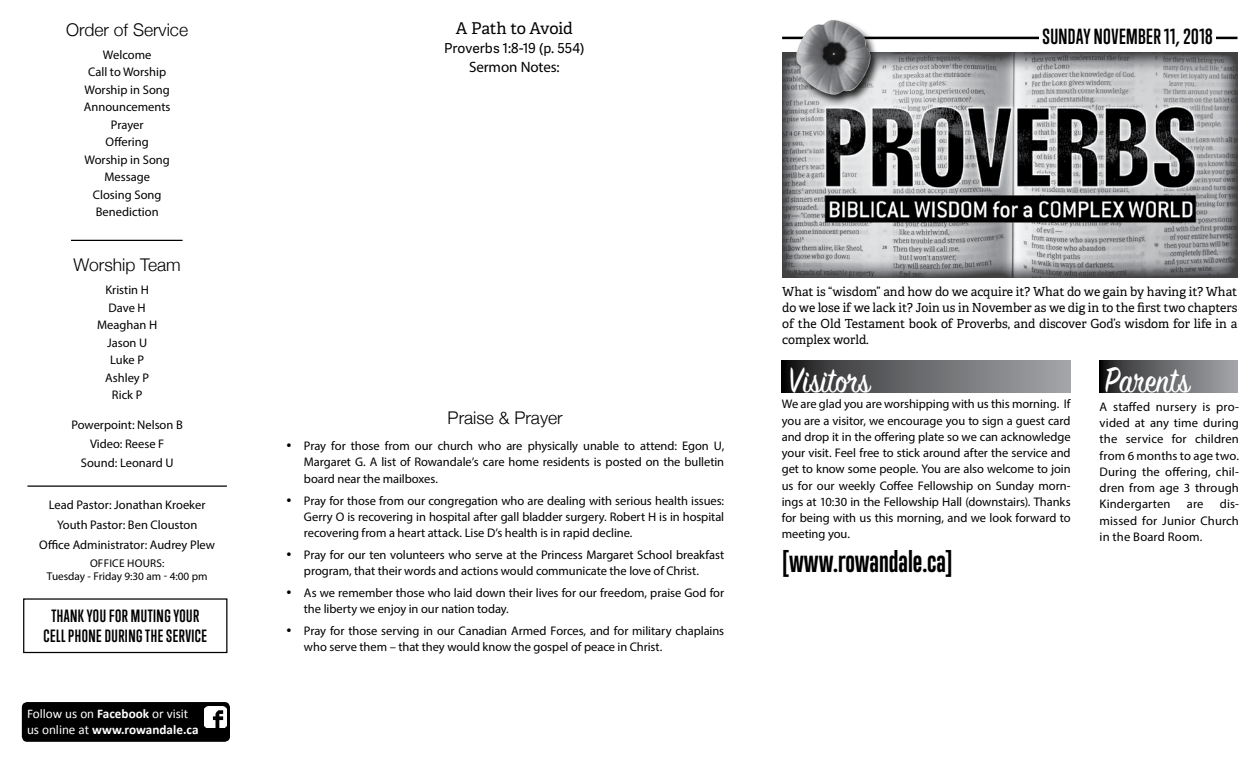
<style>
.page{position:relative;width:1260px;height:765px;background:#fff}
.page>*{position:absolute;margin:0;border:0;box-sizing:border-box;transform-origin:0 0}
.t1{font:italic 40px "Sign Painter House Script";color:#fff;scale:.9 1}
.t2{font:700 28.75px "Trump Gothic Pro";color:#000}
.t3{font:700 20px "Trump Gothic Pro";letter-spacing:.02em;color:#000}
.t4{font:300 17.5px "Helvetica Neue";color:#000}
.t5{font:700 16.25px/19.5px "Trump Gothic Pro";letter-spacing:.03em;color:#000;text-align:center}
.t6{font:16.25px "Adelle PE";letter-spacing:-.015em;color:#000}
.t7{font:15px "Myriad Pro";letter-spacing:-.005em;color:#000}
.t8{font:13.75px "Adelle Sans";color:#000}
.t9{font:13.25px/15.6px "Calibri";color:#fff}
.t10{font:12.5px/16.2px "Myriad Pro";color:#000;text-align:center}
.t11{font:12.5px/16.2px "Adelle PE";color:#000;text-align:justify}
.t12{font:11.25px/12.5px "Myriad Pro";color:#000;text-align:center}
.s1{font-weight:700}
</style>
<div class="page">
<div style="left:23px;top:598px;width:204px;height:55px;border:1px solid #000"></div>
<hr style="left:71px;top:240px;width:112px;height:1px;background:#000">
<svg style="left:782px;top:360px;width:289px;height:33px;background:#66676a"></svg>
<svg style="left:1100px;top:360px;width:137px;height:33px;background:#666769"></svg>
<hr style="left:27px;top:485px;width:200px;height:2px;background:#000">
<hr style="left:782px;top:37px;width:456px;height:2px;background:#000">
<div style="left:1039px;top:24px;width:176px;height:28px;background:#fff"></div>
<div style="left:22px;top:702px;width:208px;height:40px;background:#000;border-radius:5px"></div>
<img style="left:204px;top:706px;width:22px;height:22px">
<img style="left:783px;top:53px;width:455px;height:225px">
<div style="left:793px;top:19px;width:88px;height:88px;background:#000;opacity:.87"></div>
<img style="left:796px;top:20px;width:76px;height:75px">
<h3 class="t4" style="left:66px;top:15px;width:123px">Order of Service</h3>
<p class="t10" style="left:84px;top:46px;width:88px;line-height:17.5px">Welcome<br>Call to Worship<br>Worship in Song<br>Announcements<br>Prayer<br>Offering<br>Worship in Song<br>Message<br>Closing Song<br>Benediction</p>
<h3 class="t4" style="left:74px;top:251px;width:109px">Worship Team</h3>
<p class="t10" style="left:97px;top:281px;width:62px;line-height:17.5px">Kristin H<br>Dave H<br>Meaghan H<br>Jason U<br>Luke P<br>Ashley P<br>Rick P</p>
<p class="t10" style="left:72px;top:415px;width:113px;line-height:18.8px">Powerpoint: Nelson B<br>Video: Reese F<br>Sound: Leonard U</p>
<p class="t10" style="left:39px;top:495px;width:177px;line-height:20px">Lead Pastor: Jonathan Kroeker<br>Youth Pastor: Ben Clouston<br>Office Administrator: Audrey Plew</p>
<p class="t12" style="left:47px;top:557px;width:162px">OFFICE HOURS:<br>Tuesday - Friday 9:30 am - 4:00 pm</p>
<h3 class="t5" style="left:44px;top:606px;width:165px">THANK YOU FOR MUTING YOUR<br>CELL PHONE DURING THE SERVICE</h3>
<p class="t9" style="left:27px;top:706px;width:173px">Follow us on <span class="s1">Facebook</span> or visit us online at <span class="s1">www.rowandale.ca</span></p>
<h3 class="t6" style="left:456px;top:17px;width:118px">A Path to Avoid</h3>
<p class="t8" style="left:444px;top:39px;width:142px">Proverbs 1:8-19 (p. 554)</p>
<p class="t7" style="left:469px;top:58px;width:92px">Sermon Notes:</p>
<h3 class="t3" style="left:1043px;top:25px;width:172px">SUNDAY NOVEMBER 11, 2018</h3>
<h3 class="t4" style="left:448px;top:403px;width:117px">Praise &amp; Prayer</h3>
<p class="t10" style="left:304px;top:438px;width:422px;text-align:justify;text-indent:-18px">• Pray for those from our church who are physically unable to attend: Egon U, Margaret G. A list of Rowandale’s care home residents is posted on the bulletin board near the mailboxes.</p>
<p class="t10" style="left:304px;top:492px;width:422px;text-align:justify;text-indent:-18px">• Pray for those from our congregation who are dealing with serious health issues:<br>Gerry O is recovering in hospital after gall bladder surgery. Robert H is in hospital recovering from a heart attack. Lise D’s health is in rapid decline.</p>
<p class="t10" style="left:286px;top:546px;width:440px">• Pray for our ten volunteers who serve at the Princess Margaret School breakfast program, that their words and actions would communicate the love of Christ.</p>
<p class="t10" style="left:304px;top:585px;width:422px;text-align:left;text-indent:-18px">• As we remember those who laid down their lives for our freedom, praise God for the liberty we enjoy in our nation today.</p>
<p class="t10" style="left:304px;top:623px;width:422px;text-align:left;text-indent:-18px">• Pray for those serving in our Canadian Armed Forces, and for military chaplains who serve them – that they would know the gospel of peace in Christ.</p>
<p class="t11" style="left:782px;top:283px;width:457px">What is “wisdom” and how do we acquire it? What do we gain by having it? What do we lose if we lack it? Join us in November as we dig in to the first two chapters of the Old Testament book of Proverbs, and discover God’s wisdom for life in a complex world.</p>
<h1 class="t1" style="left:791px;top:356px;width:104px">Visitors</h1>
<p class="t10" style="left:782px;top:396px;width:290px;text-align:justify">We are glad you are worshipping with us this morning. If you are a visitor, we encourage you to sign a guest card and drop it in the offering plate so we can acknowledge your visit. Feel free to stick around after the service and get to know some people. You are also welcome to join us for our weekly Coffee Fellowship on Sunday morn&shy;ings at 10:30 in the Fellowship Hall (downstairs). Thanks for being with us this morning, and we look forward to meeting you.</p>
<h2 class="t2" style="left:782px;top:544px;width:172px">[www.rowandale.ca]</h2>
<h1 class="t1" style="left:1107px;top:356px;width:108px">Parents</h1>
<p class="t10" style="left:1100px;top:398px;width:141px;text-align:justify">A staffed nursery is pro&shy;vided at any time during the service for children from 6 months to age two.<br>During the offering, chil&shy;dren from age 3 through Kindergarten</p>
<p class="t10" style="left:1100px;top:496px;width:141px;text-align:justify;text-indent:120px">dis&shy;missed for Junior Church in the Board Room.</p>
<p class="t10" style="left:1187px;top:496px;width:18px">are</p>
</div>
